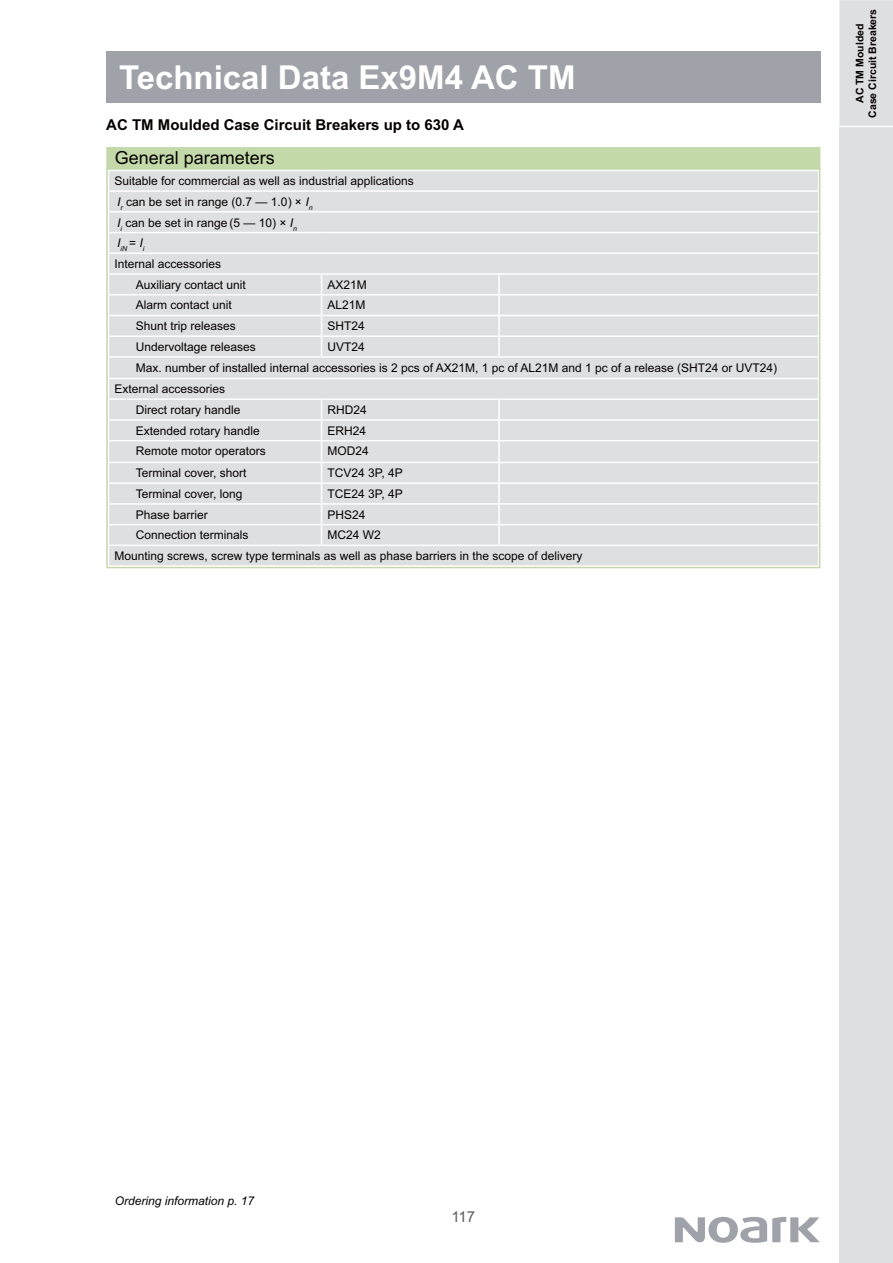
<style>
.page{position:relative;width:893px;height:1263px;background:#fff}
.page>*{position:absolute;margin:0;border:0;box-sizing:border-box;transform-origin:0 0}
.t1{font:700 33px "Arial";color:#fff}
.t2{font:18px "Arial";color:#050100}
.t3{font:700 15px "Arial";color:#050100}
.t4{font:15px "Arial";color:#5a5c60}
.t5{font:12px/20.7px "Arial";color:#050100}
.t6{font:italic 12px "Arial";color:#050100}
.t7{font:700 10.5px/12.6px "Arial";color:#050100;text-align:center}
.t8{font:italic 7.05px "Arial";color:#050100}
.s1{font-style:italic}
</style>
<div class="page">
<svg style="left:675px;top:1217px;width:145px;height:26px"></svg>
<div style="left:839px;top:0;width:54px;height:1263px;background:#dedfe1"></div>
<svg style="left:839px;top:0;width:54px;height:127px"></svg>
<div style="left:106px;top:51px;width:714px;height:51px;background:#9fa2a8"></div>
<div style="left:106px;top:147px;width:714px;height:23px;background:#c3d9a9"></div>
<div style="left:109px;top:171px;width:708px;height:394px;background:#dedfe1"></div>
<hr style="left:108px;top:190px;width:214px;height:2px;background:#fff">
<hr style="left:322px;top:190px;width:497px;height:2px;background:#fff">
<hr style="left:108px;top:211px;width:214px;height:2px;background:#fff">
<hr style="left:322px;top:211px;width:497px;height:2px;background:#fff">
<hr style="left:108px;top:232px;width:214px;height:1px;background:#fff">
<hr style="left:322px;top:232px;width:497px;height:1px;background:#fff">
<hr style="left:108px;top:253px;width:214px;height:1px;background:#fff">
<hr style="left:322px;top:253px;width:497px;height:1px;background:#fff">
<hr style="left:108px;top:273px;width:214px;height:2px;background:#fff">
<hr style="left:322px;top:273px;width:177px;height:2px;background:#fff">
<hr style="left:499px;top:273px;width:320px;height:2px;background:#fff">
<svg style="left:498px;top:275px;width:2px;height:19px"></svg>
<hr style="left:108px;top:294px;width:214px;height:1px;background:#fff">
<hr style="left:322px;top:294px;width:177px;height:1px;background:#fff">
<hr style="left:499px;top:294px;width:320px;height:1px;background:#fff">
<hr style="left:498px;top:295px;width:2px;height:20px;background:#fff">
<hr style="left:108px;top:315px;width:214px;height:1px;background:#fff">
<hr style="left:322px;top:315px;width:177px;height:1px;background:#fff">
<hr style="left:499px;top:315px;width:320px;height:1px;background:#fff">
<hr style="left:108px;top:335px;width:214px;height:2px;background:#fff">
<hr style="left:322px;top:335px;width:177px;height:2px;background:#fff">
<svg style="left:321px;top:275px;width:1px;height:81px"></svg>
<hr style="left:499px;top:335px;width:320px;height:2px;background:#fff">
<svg style="left:498px;top:316px;width:2px;height:40px"></svg>
<hr style="left:108px;top:356px;width:214px;height:2px;background:#fff">
<hr style="left:322px;top:356px;width:497px;height:2px;background:#fff">
<hr style="left:108px;top:378px;width:214px;height:1px;background:#fff">
<hr style="left:322px;top:378px;width:497px;height:1px;background:#fff">
<hr style="left:108px;top:398px;width:214px;height:2px;background:#fff">
<hr style="left:108px;top:419px;width:214px;height:2px;background:#fff">
<hr style="left:108px;top:440px;width:214px;height:1px;background:#fff">
<hr style="left:108px;top:462px;width:214px;height:1px;background:#fff">
<hr style="left:108px;top:482px;width:214px;height:2px;background:#fff">
<hr style="left:108px;top:503px;width:214px;height:2px;background:#fff">
<hr style="left:108px;top:524px;width:214px;height:1px;background:#fff">
<hr style="left:108px;top:545px;width:214px;height:1px;background:#fff">
<hr style="left:322px;top:545px;width:497px;height:1px;background:#fff">
<hr style="left:322px;top:398px;width:177px;height:2px;background:#fff">
<hr style="left:499px;top:398px;width:320px;height:2px;background:#fff">
<hr style="left:322px;top:419px;width:177px;height:2px;background:#fff">
<hr style="left:499px;top:419px;width:320px;height:2px;background:#fff">
<svg style="left:498px;top:400px;width:2px;height:40px"></svg>
<hr style="left:322px;top:440px;width:177px;height:1px;background:#fff">
<hr style="left:499px;top:440px;width:320px;height:1px;background:#fff">
<hr style="left:498px;top:441px;width:2px;height:21px;background:#fff">
<hr style="left:322px;top:462px;width:177px;height:1px;background:#fff">
<hr style="left:499px;top:462px;width:320px;height:1px;background:#fff">
<hr style="left:322px;top:482px;width:177px;height:2px;background:#fff">
<hr style="left:499px;top:482px;width:320px;height:2px;background:#fff">
<hr style="left:322px;top:503px;width:177px;height:2px;background:#fff">
<hr style="left:499px;top:503px;width:320px;height:2px;background:#fff">
<svg style="left:498px;top:463px;width:2px;height:61px"></svg>
<hr style="left:322px;top:524px;width:177px;height:1px;background:#fff">
<svg style="left:321px;top:400px;width:1px;height:145px"></svg>
<hr style="left:499px;top:524px;width:320px;height:1px;background:#fff">
<hr style="left:498px;top:525px;width:2px;height:20px;background:#fff">
<div style="left:106px;top:168px;width:714px;height:400px;border:2px solid #c3d9a9"></div>
<h1 class="t1" style="left:119px;top:65px;width:458px">Technical Data Ex9M4 AC TM</h1>
<p class="t3" style="left:106px;top:119px;width:359px">AC TM Moulded Case Circuit Breakers up to 630 A</p>
<h2 class="t2" style="left:115px;top:151px;width:161px">General parameters</h2>
<p class="t5" style="left:115px;top:172px;width:301px">Suitable for commercial as well as industrial applications<br><span class="s1">I</span><sub>r</sub> can be set in range (0.7 — 1.0) × <span class="s1">I</span><sub>n<br></sub><span class="s1">I</span><sub>i</sub> can be set in range (5 — 10) × <span class="s1">I</span><sub>n</sub></p>
<p class="t8" style="left:117px;top:246px;width:29px"><sup>I</sup>iN <sup>=</sup> <sup>I</sup>i</p>
<p class="t5" style="left:136px;top:255px;width:111px;text-indent:-21px">Internal accessories<br>Auxiliary contact unit</p>
<p class="t5" style="left:328px;top:275px;width:41px">AX21M</p>
<p class="t5" style="left:136px;top:296px;width:97px">Alarm contact unit</p>
<p class="t5" style="left:328px;top:296px;width:39px">AL21M</p>
<p class="t5" style="left:136px;top:317px;width:102px">Shunt trip releases</p>
<p class="t5" style="left:328px;top:317px;width:39px">SHT24</p>
<p class="t5" style="left:136px;top:338px;width:121px">Undervoltage releases</p>
<p class="t5" style="left:328px;top:338px;width:39px">UVT24</p>
<p class="t5" style="left:136px;top:358px;width:643px">Max. number of installed internal accessories is 2 pcs of AX21M, 1 pc of AL21M and 1 pc of a release (SHT24 or UVT24)</p>
<p class="t5" style="left:115px;top:380px;width:112px">External accessories</p>
<p class="t5" style="left:136px;top:401px;width:106px">Direct rotary handle</p>
<p class="t5" style="left:328px;top:401px;width:41px">RHD24</p>
<p class="t5" style="left:136px;top:421px;width:126px">Extended rotary handle</p>
<p class="t5" style="left:328px;top:421px;width:40px">ERH24</p>
<p class="t5" style="left:136px;top:442px;width:131px">Remote motor operators</p>
<p class="t5" style="left:328px;top:442px;width:43px">MOD24</p>
<p class="t5" style="left:136px;top:464px;width:112px">Terminal cover, short</p>
<p class="t5" style="left:328px;top:464px;width:77px">TCV24 3P, 4P</p>
<p class="t5" style="left:136px;top:485px;width:108px">Terminal cover, long</p>
<p class="t5" style="left:328px;top:485px;width:77px">TCE24 3P, 4P</p>
<p class="t5" style="left:136px;top:505px;width:73px">Phase barrier</p>
<p class="t5" style="left:328px;top:505px;width:39px">PHS24</p>
<p class="t5" style="left:136px;top:526px;width:114px">Connection terminals</p>
<p class="t5" style="left:115px;top:526px;width:469px;text-indent:213px">MC24 W2<br>Mounting screws, screw type terminals as well as phase barriers in the scope of delivery</p>
<p class="t7" style="left:855px;top:118px;width:111px;rotate:-90deg">AC TM Moulded<br>Case Circuit Breakers</p>
<p class="t6" style="left:115px;top:1197px;width:141px">Ordering information p. 17</p>
<p class="t4" style="left:451px;top:1212px;width:25px">117</p>
</div>
